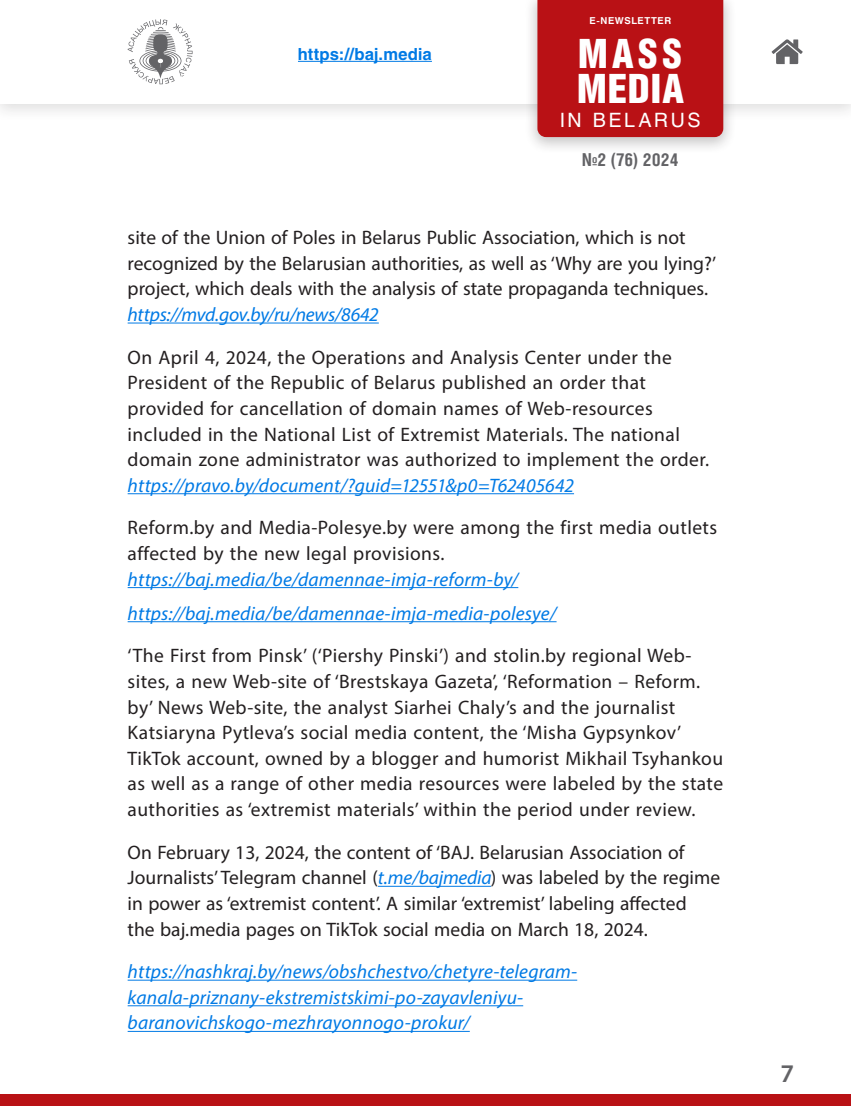
<style>
.page{position:relative;width:851px;height:1106px;background:#fff}
.page>*{position:absolute;margin:0;border:0;box-sizing:border-box;transform-origin:0 0}
.t1{font:40.5px/35.2px "Helios Cond Black C";letter-spacing:.025em;color:#fff}
.t2{font:600 25.5px "Myriad Pro";color:#636366}
.t3{font:19.5px/25.7px "Myriad Pro";letter-spacing:.02em;color:#231f20}
.t4{font:19.5px/25.7px "Myriad Pro";color:#231f20}
.t5{font:italic 19.5px/25.7px "Myriad Pro";letter-spacing:.01em;color:#007ae5}
.t6{font:italic 19.5px "Myriad Pro";letter-spacing:-.015em;color:#007ae5}
.t7{font:19.5px "Helios C";letter-spacing:.14em;color:#fff}
.t8{font:700 17.85px "Helios Cond C";color:#636366}
.t9{font:700 16.5px "Helios C";letter-spacing:.005em;color:#007ae5}
.t10{font:700 9.45px "Helios C";letter-spacing:.06em;color:#fff}
.s1{font-style:italic;color:#007ae5}
</style>
<div class="page">
<div style="left:0;top:1094px;width:850px;height:12px;background:#b91115"></div>
<hr style="left:128px;top:322px;width:251px;height:1px;background:#007ae5">
<hr style="left:128px;top:493px;width:446px;height:1px;background:#007ae5">
<hr style="left:128px;top:587px;width:390px;height:1px;background:#007ae5">
<hr style="left:128px;top:621px;width:428px;height:1px;background:#007ae5">
<hr style="left:378px;top:885px;width:113px;height:1px;background:#007ae5">
<hr style="left:128px;top:979px;width:449px;height:1px;background:#007ae5">
<hr style="left:128px;top:1005px;width:395px;height:1px;background:#007ae5">
<hr style="left:128px;top:1030px;width:341px;height:1px;background:#007ae5">
<div style="left:0;top:0;width:850px;height:122px;background:#231f20;opacity:.15"></div>
<div style="left:0;top:0;width:850px;height:103px;background:#fff"></div>
<svg style="left:128px;top:19px;width:64px;height:65px"></svg>
<hr style="left:298px;top:61px;width:134px;height:1px;background:#007ae5">
<svg style="left:771px;top:39px;width:31px;height:25px"></svg>
<div style="left:523px;top:0;width:213px;height:155px;background:#231f20;opacity:.25"></div>
<div style="left:537px;top:0;width:186px;height:137px;background:#b91115"></div>
<p class="t9" style="left:298px;top:44px;width:135px">https://baj.media</p>
<p class="t10" style="left:589px;top:15px;width:83px">E-NEWSLETTER</p>
<h1 class="t1" style="left:576px;top:35px;width:109px">MASS<br>MEDIA</h1>
<p class="t7" style="left:560px;top:109px;width:142px">IN BELARUS</p>
<p class="t8" style="left:582px;top:149px;width:98px">№2 (76) 2024</p>
<p class="t4" style="left:128px;top:224px;width:590px">site of the Union of Poles in Belarus Public Association, which is not recognized by the Belarusian authorities, as well as ‘Why are you lying?’ project, which deals with the analysis of state propaganda techniques.</p>
<p class="t6" style="left:128px;top:302px;width:252px">https://mvd.gov.by/ru/news/8642</p>
<p class="t3" style="left:128px;top:344px;width:583px">On April 4, 2024, the Operations and Analysis Center under the President of the Republic of Belarus published an order that provided for cancellation of domain names of Web-resources included in the National List of Extremist Materials. The national domain zone administrator was authorized to implement the order.</p>
<p class="t5" style="left:128px;top:472px;width:448px">https://pravo.by/document/?guid=12551&amp;p0=T62405642</p>
<p class="t3" style="left:128px;top:514px;width:591px">Reform.by and Media-Polesye.by were among the first media outlets affected by the new legal provisions.</p>
<p class="t5" style="left:128px;top:561px;width:430px;line-height:34px">https://baj.media/be/damennae-imja-reform-by/ https://baj.media/be/damennae-imja-media-polesye/</p>
<p class="t3" style="left:128px;top:642px;width:597px">‘The First from Pinsk’ (‘Piershy Pinski’) and stolin.by regional Web&shy;sites, a new Web-site of ‘Brestskaya Gazeta’, ‘Reformation – Reform. by’ News Web-site, the analyst Siarhei Chaly’s and the journalist Katsiaryna Pytleva’s social media content, the ‘Misha Gypsynkov’ TikTok account, owned by a blogger and humorist Mikhail Tsyhankou as well as a range of other media resources were labeled by the state authorities as ‘extremist materials’ within the period under review.</p>
<p class="t4" style="left:128px;top:839px;width:594px">On February 13, 2024, the content of ‘BAJ. Belarusian Association of Journalists’ Telegram channel (<span class="s1">t.me/bajmedia</span>) was labeled by the regime in power as ‘extremist content’. A similar ‘extremist’ labeling affected<br>the baj.media pages on TikTok social media on March 18, 2024.</p>
<p class="t5" style="left:128px;top:958px;width:451px">https://nashkraj.by/news/obshchestvo/chetyre-telegram&shy;kanala-priznany-ekstremistskimi-po-zayavleniyu&shy;baranovichskogo-mezhrayonnogo-prokur/</p>
<h2 class="t2" style="left:780px;top:1057px;width:15px">7</h2>
</div>
